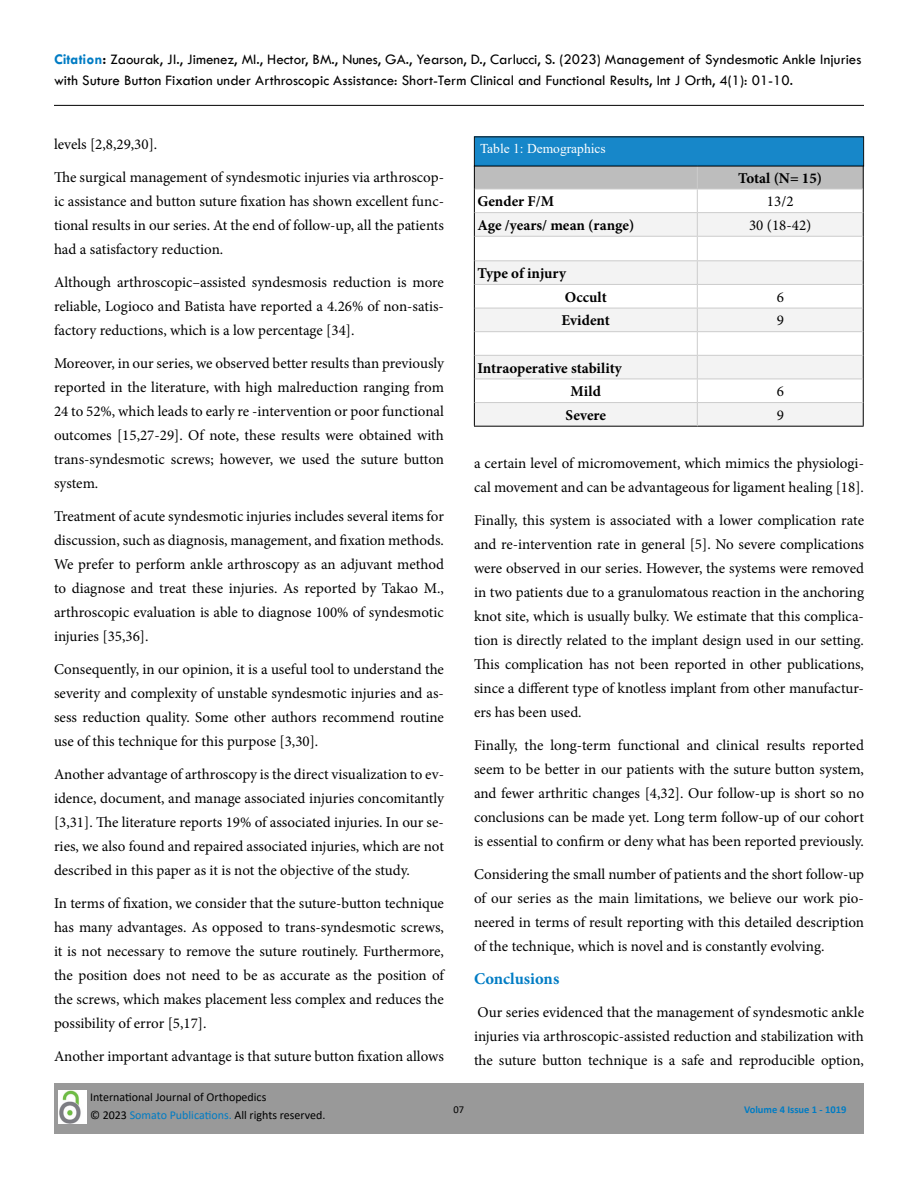
<style>
.page{position:relative;width:918px;height:1188px;background:#fff}
.page>*{position:absolute;margin:0;border:0;box-sizing:border-box;transform-origin:0 0}
.t1{font:700 16.5px "Minion Pro";color:#007cc4}
.t2{font:15px/24px "Minion Pro";color:#000;text-align:justify}
.t3{font:15px/21px "Tw Cen";color:#000}
.t4{font:700 15px/23.7px "Minion Pro";color:#000}
.t5{font:13.5px "Times New Roman";color:#fff}
.t6{font:12px/18px "Calibri";color:#000}
.t7{font:700 10.5px "Calibri";color:#007cc4}
.t8{font:10.5px "Calibri";color:#000}
.s1{font-weight:700;color:#007cc4}
.s2{font-weight:700}
.s3{color:#007cc4}
</style>
<div class="page">
<hr style="left:54px;top:105px;width:810px;height:1px;background:#000">
<div style="left:54px;top:1083px;width:810px;height:51px;background:#999"></div>
<img style="left:58px;top:1090px;width:29px;height:33px">
<hr style="left:474px;top:426px;width:223px;height:1px;background:#000">
<hr style="left:697px;top:426px;width:167px;height:1px;background:#000">
<svg style="left:474px;top:166px;width:390px;height:260px"></svg>
<div style="left:474px;top:137px;width:390px;height:29px;background:#1787c9"></div>
<p class="t3" style="left:54px;top:49px;width:809px"><span class="s1">Citation</span><span class="s2">:</span> Zaourak, JI., Jimenez, MI., Hector, BM., Nunes, GA., Yearson, D., Carlucci, S. (2023) Management of Syndesmotic Ankle Injuries with Suture Button Fixation under Arthroscopic Assistance: Short-Term Clinical and Functional Results, Int J Orth, 4(1): 01-10.</p>
<p class="t2" style="left:54px;top:132px;width:105px">levels [2,8,29,30].</p>
<p class="t2" style="left:54px;top:165px;width:392px">The surgical management of syndesmotic injuries via arthroscop&shy;ic assistance and button suture fixation has shown excellent func&shy;tional results in our series. At the end of follow-up, all the patients had a satisfactory reduction.</p>
<p class="t2" style="left:54px;top:270px;width:392px">Although arthroscopic–assisted syndesmosis reduction is more reliable, Logioco and Batista have reported a 4.26% of non-satis&shy;factory reductions, which is a low percentage [34].</p>
<p class="t2" style="left:54px;top:351px;width:392px">Moreover, in our series, we observed better results than previously reported in the literature, with high malreduction ranging from 24 to 52%, which leads to early re -intervention or poor functional outcomes [15,27-29]. Of note, these results were obtained with trans-syndesmotic screws; however, we used the suture button system.</p>
<p class="t2" style="left:54px;top:504px;width:392px">Treatment of acute syndesmotic injuries includes several items for discussion, such as diagnosis, management, and fixation methods.<br>We prefer to perform ankle arthroscopy as an adjuvant method to diagnose and treat these injuries. As reported by Takao M., arthroscopic evaluation is able to diagnose 100% of syndesmotic injuries [35,36].</p>
<p class="t2" style="left:54px;top:657px;width:392px">Consequently, in our opinion, it is a useful tool to understand the severity and complexity of unstable syndesmotic injuries and as&shy;sess reduction quality. Some other authors recommend routine use of this technique for this purpose [3,30].</p>
<p class="t2" style="left:54px;top:762px;width:392px">Another advantage of arthroscopy is the direct visualization to ev&shy;idence, document, and manage associated injuries concomitantly [3,31]. The literature reports 19% of associated injuries. In our se&shy;ries, we also found and repaired associated injuries, which are not described in this paper as it is not the objective of the study.</p>
<p class="t2" style="left:54px;top:891px;width:392px">In terms of fixation, we consider that the suture-button technique has many advantages. As opposed to trans-syndesmotic screws, it is not necessary to remove the suture routinely. Furthermore, the position does not need to be as accurate as the position of the screws, which makes placement less complex and reduces the possibility of error [5,17].</p>
<p class="t2" style="left:54px;top:1044px;width:391px">Another important advantage is that suture button fixation allows</p>
<p class="t5" style="left:480px;top:139px;width:127px">Table 1: Demographics</p>
<p class="t4" style="left:738px;top:166px;width:85px">Total (N= 15)</p>
<p class="t4" style="left:477px;top:189px;width:78px">Gender F/M</p>
<p class="t2" style="left:767px;top:190px;width:28px">13/2</p>
<p class="t4" style="left:477px;top:213px;width:158px">Age /years/ mean (range)</p>
<p class="t2" style="left:749px;top:213px;width:64px">30 (18-42)</p>
<p class="t4" style="left:565px;top:261px;width:43px;text-indent:-87px">Type of injury<br>Occult</p>
<p class="t2" style="left:777px;top:285px;width:9px">6</p>
<p class="t4" style="left:562px;top:309px;width:50px">Evident</p>
<p class="t2" style="left:777px;top:309px;width:9px">9</p>
<p class="t4" style="left:571px;top:356px;width:53px;text-indent:-93px">Intraoperative stability<br>Mild</p>
<p class="t2" style="left:777px;top:379px;width:9px">6</p>
<p class="t4" style="left:566px;top:403px;width:42px">Severe</p>
<p class="t2" style="left:777px;top:403px;width:9px">9</p>
<p class="t2" style="left:474px;top:452px;width:392px">a certain level of micromovement, which mimics the physiologi&shy;cal movement and can be advantageous for ligament healing [18].</p>
<p class="t2" style="left:474px;top:509px;width:392px">Finally, this system is associated with a lower complication rate and re-intervention rate in general [5]. No severe complications were observed in our series. However, the systems were removed in two patients due to a granulomatous reaction in the anchoring knot site, which is usually bulky. We estimate that this complica&shy;tion is directly related to the implant design used in our setting.<br>This complication has not been reported in other publications, since a different type of knotless implant from other manufactur&shy;ers has been used.</p>
<p class="t2" style="left:474px;top:734px;width:392px">Finally, the long-term functional and clinical results reported seem to be better in our patients with the suture button system, and fewer arthritic changes [4,32]. Our follow-up is short so no conclusions can be made yet. Long term follow-up of our cohort is essential to confirm or deny what has been reported previously.</p>
<p class="t2" style="left:474px;top:863px;width:392px">Considering the small number of patients and the short follow-up of our series as the main limitations, we believe our work pio&shy;neered in terms of result reporting with this detailed description of the technique, which is novel and is constantly evolving.</p>
<p class="t1" style="left:474px;top:968px;width:87px">Conclusions</p>
<p class="t2" style="left:474px;top:1001px;width:392px">Our series evidenced that the management of syndesmotic ankle injuries via arthroscopic-assisted reduction and stabilization with the suture button technique is a safe and reproducible option,</p>
<p class="t6" style="left:90px;top:1088px;width:237px">International Journal of Orthopedics<br>© 2023 <span class="s3">Somato Publications.</span> All rights reserved.</p>
<p class="t8" style="left:453px;top:1103px;width:12px">07</p>
<p class="t7" style="left:744px;top:1102px;width:104px">Volume 4 Issue 1 - 1019</p>
</div>
